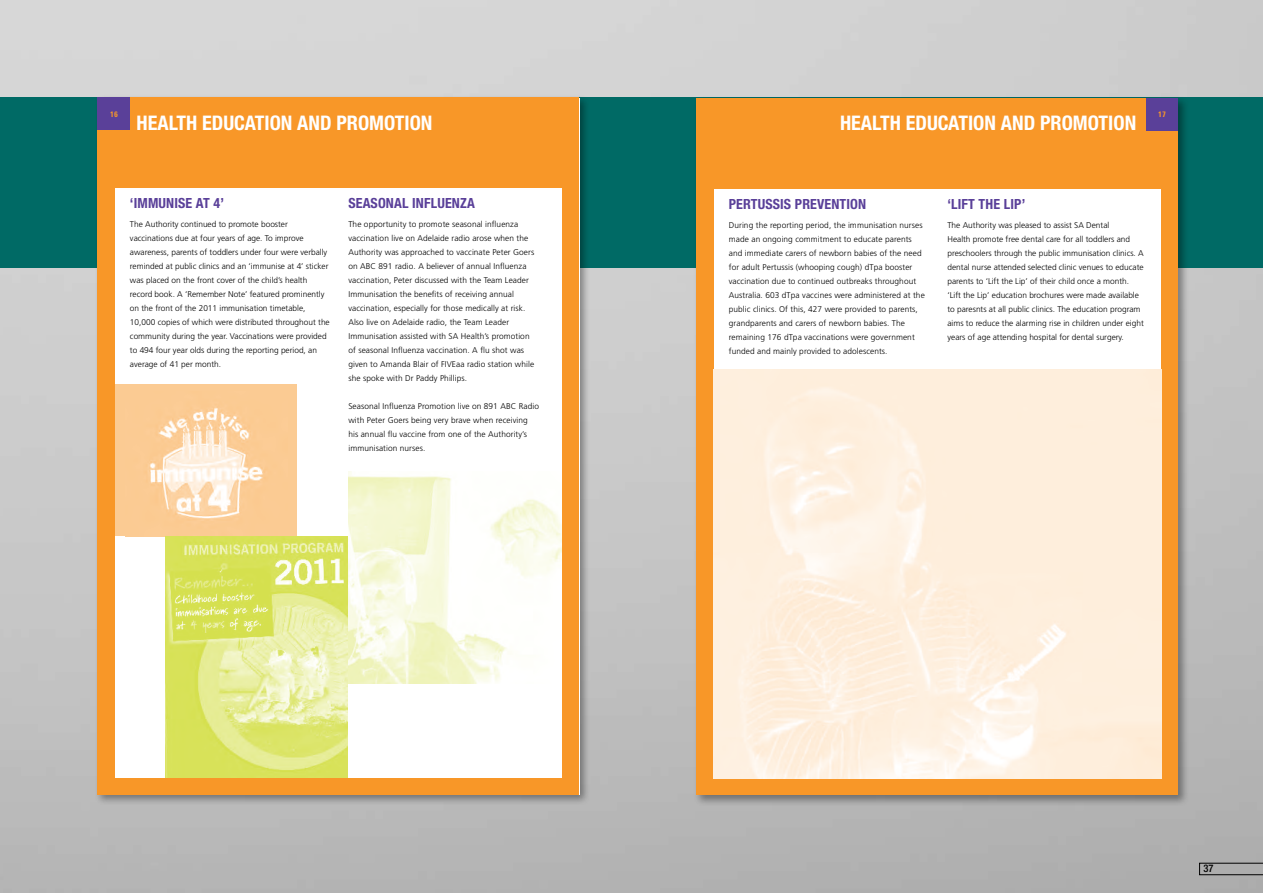
<style>
.page{position:relative;width:1263px;height:893px;background:#fff}
.page>*{position:absolute;margin:0;border:0;box-sizing:border-box;transform-origin:0 0}
.t1{font:700 condensed 20.1px "Helvetica Neue";color:#fff}
.t2{font:700 condensed 13.95px "Helvetica Neue";letter-spacing:.01em;color:#5a4099}
.t3{font:500 condensed 10.5px "Helvetica Neue";color:#000}
.t4{font:300 8.25px/14px "Frutiger";letter-spacing:.01em;color:#000}
.t5{font:700 condensed 7.95px "Zurich BT";color:#f89728}
</style>
<div class="page">
<img style="left:0;top:0;width:1263px;height:893px">
<div style="left:0;top:98px;width:1263px;height:170px;background:#006a65"></div>
<div style="left:95px;top:95px;width:495px;height:711px;background:#000;opacity:.38"></div>
<div style="left:98px;top:98px;width:481px;height:697px;background:#f89728"></div>
<div style="left:98px;top:98px;width:32px;height:32px;background:#5a4099"></div>
<div style="left:115px;top:188px;width:352px;height:590px;background:#fff"></div>
<div style="left:345px;top:188px;width:217px;height:590px;background:#fff"></div>
<div style="left:115px;top:384px;width:181px;height:152px;background:#fbcb93"></div>
<img style="left:148px;top:407px;width:115px;height:112px">
<img style="left:166px;top:536px;width:181px;height:241px">
<img style="left:348px;top:471px;width:214px;height:212px">
<div style="left:693px;top:95px;width:496px;height:712px;background:#000;opacity:.38"></div>
<div style="left:696px;top:99px;width:482px;height:696px;background:#f89728"></div>
<div style="left:1146px;top:99px;width:32px;height:32px;background:#5a4099"></div>
<svg style="left:714px;top:189px;width:323px;height:589px;background:#fef4e9"></svg>
<svg style="left:944px;top:189px;width:217px;height:589px;background:#fef3e8"></svg>
<svg style="left:1199px;top:863px;width:64px;height:12px"></svg>
<p class="t5" style="left:110px;top:109px;width:9px">16</p>
<h1 class="t1" style="left:137px;top:110px;width:297px">HEALTH EDUCATION AND PROMOTION</h1>
<h2 class="t2" style="left:130px;top:195px;width:95px">‘IMMUNISE AT 4’</h2>
<p class="t4" style="left:130px;top:217px;width:201px">The Authority continued to promote booster vaccinations due at four years of age. To improve awareness, parents of toddlers under four were verbally reminded at public clinics and an ‘immunise at 4’ sticker was placed on the front cover of the child’s health record book. A ‘Remember Note’ featured prominently on the front of the 2011 immunisation timetable, 10,000 copies of which were distributed throughout the community during the year. Vaccinations were provided to 494 four year olds during the reporting period, an average of 41 per month.</p>
<h2 class="t2" style="left:348px;top:195px;width:128px">SEASONAL INFLUENZA</h2>
<p class="t4" style="left:348px;top:217px;width:187px">The opportunity to promote seasonal influenza vaccination live on Adelaide radio arose when the Authority was approached to vaccinate Peter Goers on ABC 891 radio. A believer of annual Influenza vaccination, Peter discussed with the Team Leader Immunisation the benefits of receiving annual vaccination, especially for those medically at risk.<br>Also live on Adelaide radio, the Team Leader Immunisation assisted with SA Health’s promotion of seasonal Influenza vaccination. A flu shot was given to Amanda Blair of FIVEaa radio station while she spoke with Dr Paddy Phillips.</p>
<p class="t4" style="left:348px;top:399px;width:192px">Seasonal Influenza Promotion live on 891 ABC Radio with Peter Goers being very brave when receiving his annual flu vaccine from one of the Authority’s immunisation nurses.</p>
<h1 class="t1" style="left:840px;top:111px;width:298px">HEALTH EDUCATION AND PROMOTION</h1>
<p class="t5" style="left:1158px;top:110px;width:9px">17</p>
<h2 class="t2" style="left:729px;top:195px;width:139px">PERTUSSIS PREVENTION</h2>
<p class="t4" style="left:729px;top:218px;width:197px">During the reporting period, the immunisation nurses made an ongoing commitment to educate parents and immediate carers of newborn babies of the need for adult Pertussis (whooping cough) dTpa booster vaccination due to continued outbreaks throughout Australia. 603 dTpa vaccines were administered at the public clinics. Of this, 427 were provided to parents, grandparents and carers of newborn babies. The remaining 176 dTpa vaccinations were government funded and mainly provided to adolescents.</p>
<h2 class="t2" style="left:947px;top:195px;width:79px">‘LIFT THE LIP’</h2>
<p class="t4" style="left:947px;top:218px;width:198px">The Authority was pleased to assist SA Dental<br>Health promote free dental care for all toddlers and preschoolers through the public immunisation clinics. A dental nurse attended selected clinic venues to educate parents to ‘Lift the Lip’ of their child once a month. ‘Lift the Lip’ education brochures were made available to paresnts at all public clinics. The education program aims to reduce the alarming rise in children under eight years of age attending hospital for dental surgery.</p>
<p class="t3" style="left:1203px;top:862px;width:11px">37</p>
</div>
